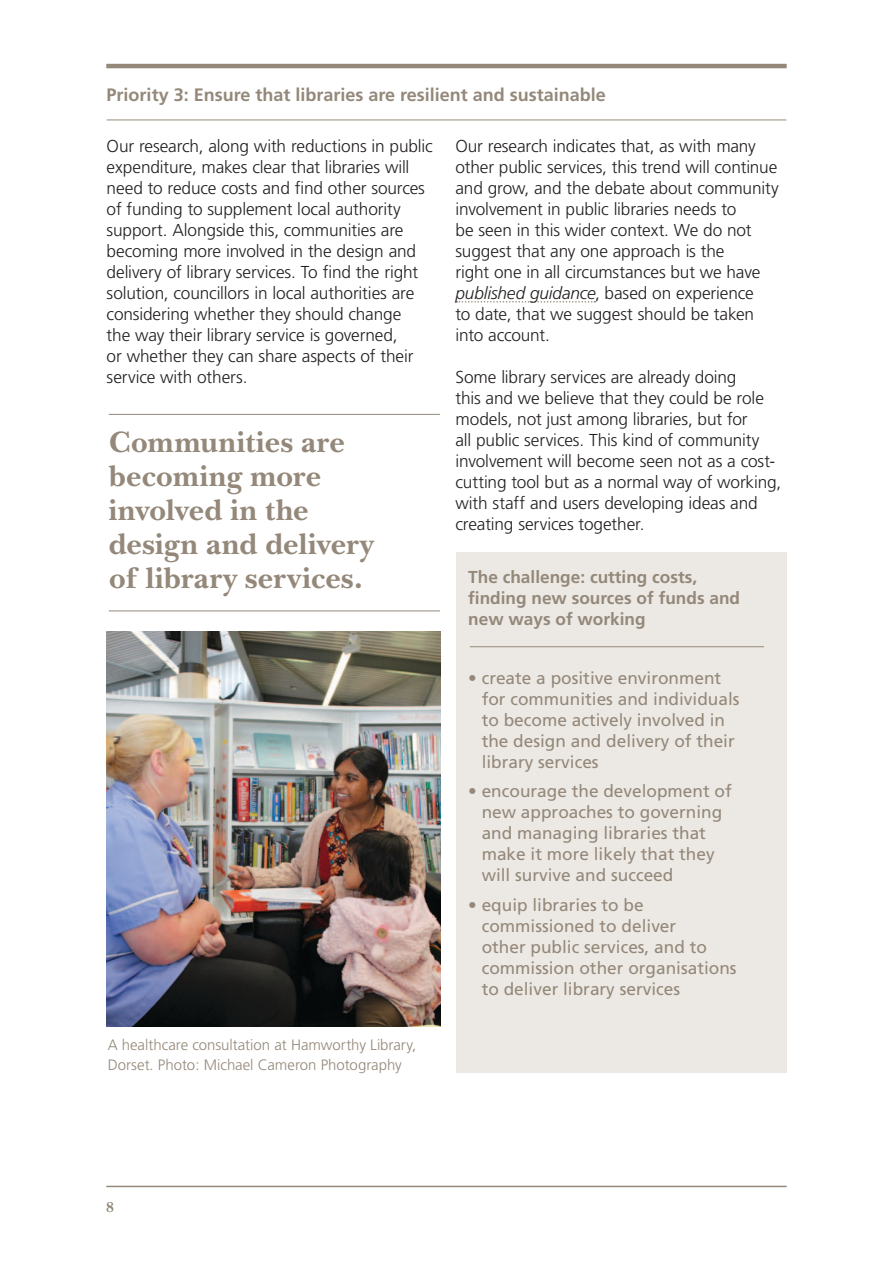
<style>
.page{position:relative;width:893px;height:1263px;background:#fff}
.page>*{position:absolute;margin:0;border:0;box-sizing:border-box;transform-origin:0 0}
.Chapter_Title{font:700 30.9px/34.2px "New Baskerville";letter-spacing:.005em;color:#94887a}
.Heading___Sub{font:700 18px "Frutiger";color:#94887a}
.Body_copy{font:300 17.25px/21px "Frutiger";letter-spacing:-.01em;color:#231f20}
.Heading_sub_smaller{font:17.25px/21px "Frutiger";color:#94887a}
.Heading_sub_smaller-2{font:700 17.25px/21px "Frutiger";color:#94887a}
.Body_copy-2{font:300 15px/19.5px "Frutiger";color:#94887a}
.t1{font:700 15px "New Baskerville";color:#94887a}
.s1{font-style:italic}
</style>
<div class="page">
<hr style="left:106px;top:64px;width:681px;height:4px;background:#94887a">
<hr style="left:106px;top:1186px;width:681px;height:1px;background:#94887a">
<hr style="left:107px;top:120px;width:679px;height:1px;background:#94887a">
<hr style="left:109px;top:414px;width:331px;height:1px;background:#94887a">
<hr style="left:109px;top:610px;width:331px;height:1px;background:#94887a">
<div style="left:456px;top:553px;width:330px;height:520px;background:#ece9e4"></div>
<hr style="left:470px;top:646px;width:294px;height:1px;background:#94887a">
<img style="left:106px;top:631px;width:334px;height:395px">
<svg style="left:456px;top:301px;width:139px;height:2px"></svg>
<p class="Heading___Sub" style="left:107px;top:84px;width:501px">Priority 3: Ensure that libraries are resilient and sustainable</p>
<p class="Body_copy" style="left:107px;top:136px;width:328px">Our research, along with reductions in public expenditure, makes clear that libraries will need to reduce costs and find other sources of funding to supplement local authority support. Alongside this, communities are becoming more involved in the design and delivery of library services. To find the right solution, councillors in local authorities are considering whether they should change<br>the way their library service is governed,<br>or whether they can share aspects of their service with others.</p>
<p class="Body_copy" style="left:455px;top:136px;width:325px">Our research indicates that, as with many other public services, this trend will continue and grow, and the debate about community involvement in public libraries needs to<br>be seen in this wider context. We do not suggest that any one approach is the<br>right one in all circumstances but we have <span class="s1">published guidance</span>, based on experience<br>to date, that we suggest should be taken into account.</p>
<p class="Body_copy" style="left:455px;top:367px;width:327px">Some library services are already doing<br>this and we believe that they could be role models, not just among libraries, but for<br>all public services. This kind of community involvement will become seen not as a cost&shy;cutting tool but as a normal way of working, with staff and users developing ideas and creating services together.</p>
<p class="Chapter_Title" style="left:109px;top:425px;width:267px">Communities are becoming more involved in the design and delivery of library services.</p>
<p class="Heading_sub_smaller-2" style="left:468px;top:566px;width:273px">The challenge: cutting costs, finding new sources of funds and new ways of working</p>
<p class="Body_copy-2" style="left:108px;top:1035px;width:310px">A healthcare consultation at Hamworthy Library,<br>Dorset. Photo: Michael Cameron Photography</p>
<p class="t1" style="left:106px;top:1199px;width:9px">8</p>
<p class="Heading_sub_smaller" style="left:482px;top:667px;width:259px;text-indent:-13px">• create a positive environment for communities and individuals to become actively involved in the design and delivery of their library services</p>
<p class="Heading_sub_smaller" style="left:482px;top:781px;width:252px;text-indent:-13px">• encourage the development of new approaches to governing and managing libraries that make it more likely that they will survive and succeed</p>
<p class="Heading_sub_smaller" style="left:482px;top:894px;width:256px;text-indent:-13px">• equip libraries to be commissioned to deliver<br>other public services, and to commission other organisations to deliver library services</p>
</div>
